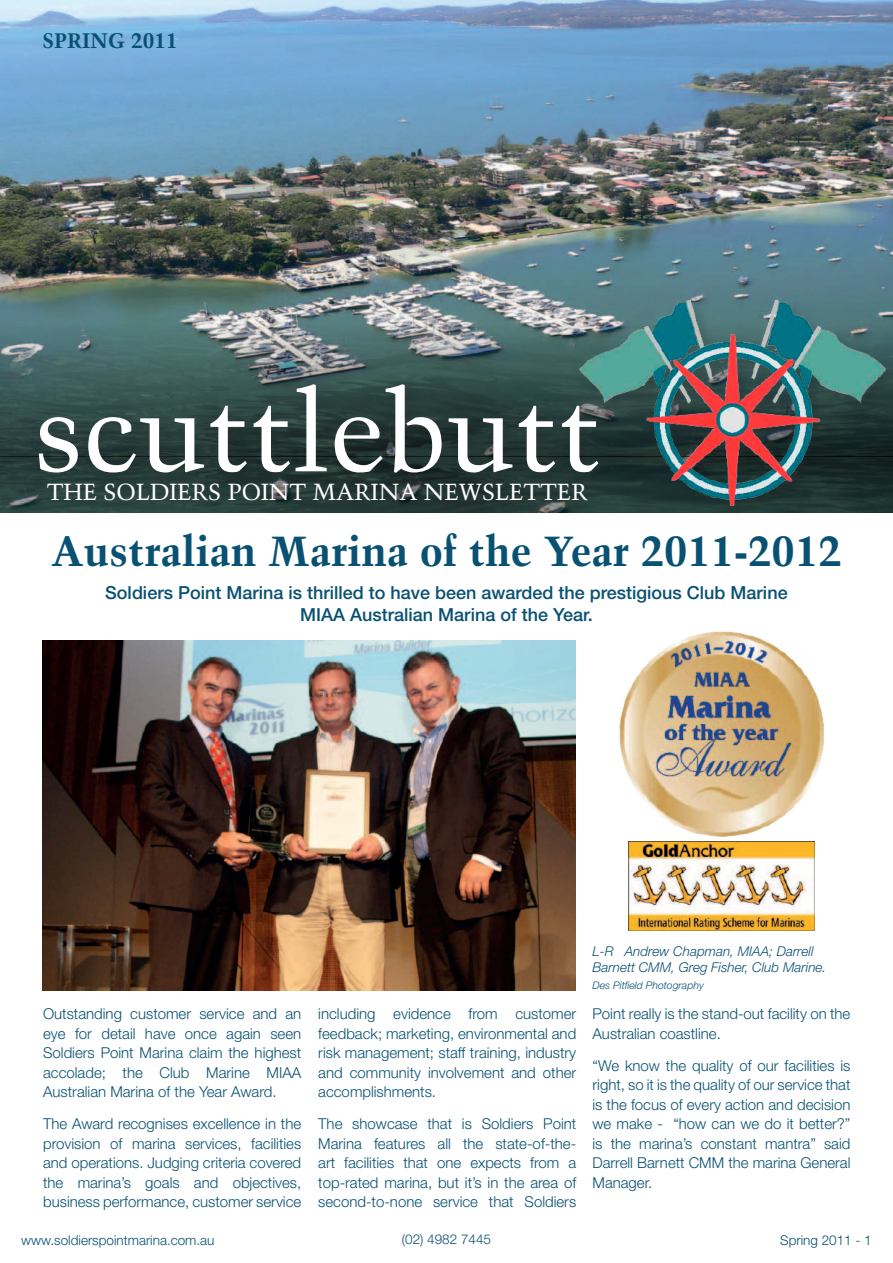
<style>
.page{position:relative;width:893px;height:1263px;background:#fff}
.page>*{position:absolute;margin:0;border:0;box-sizing:border-box;transform-origin:0 0}
.t1{font:111px "Trump Mediaeval";color:#fff}
.t2{font:700 42px "Trump Mediaeval";color:#095173}
.t3{font:23.25px "Trump Mediaeval";color:#fff}
.t4{font:700 21px "Trump Mediaeval";color:#095173}
.t5{font:500 18px/21.6px "Helvetica Neue";color:#095173;text-align:center}
.t6{font:300 15px/19.5px "Helvetica Neue";color:#095173;text-align:justify}
.t7{font:italic 300 13.5px/16.2px "Helvetica Neue";color:#095173}
.t8{font:300 13.5px "Helvetica Neue";color:#095173}
.t9{font:italic 300 10.5px "Helvetica Neue";color:#095173}
</style>
<div class="page">
<img style="left:0;top:0;width:893px;height:294px">
<img style="left:0;top:294px;width:893px;height:219px">
<div style="left:22px;top:368px;width:594px;height:152px;background:#231f20;opacity:.34"></div>
<div style="left:576px;top:297px;width:317px;height:222px;background:#231f20;opacity:.25"></div>
<img style="left:580px;top:301px;width:306px;height:205px">
<img style="left:43px;top:641px;width:532px;height:350px">
<img style="left:619px;top:631px;width:205px;height:206px">
<img style="left:628px;top:841px;width:187px;height:89px">
<h3 class="t4" style="left:43px;top:27px;width:137px">Spring 2011</h3>
<h1 class="t1" style="left:34px;top:365px;width:569px">scuttlebutt</h1>
<h3 class="t3" style="left:47px;top:478px;width:543px">THE SOLDIERS POINT MARINA NEWSLETTER</h3>
<h2 class="t2" style="left:51px;top:525px;width:792px">Australian Marina of the Year 2011-2012</h2>
<p class="t5" style="left:105px;top:582px;width:684px">Soldiers Point Marina is thrilled to have been awarded the prestigious Club Marine<br>MIAA Australian Marina of the Year.</p>
<p class="t7" style="left:592px;top:942px;width:235px">L-R Andrew Chapman, MIAA; Darrell<br>Barnett CMM, Greg Fisher, Club Marine.</p>
<p class="t6" style="left:43px;top:1004px;width:260px">Outstanding customer service and an eye for detail have once again seen Soldiers Point Marina claim the highest accolade; the Club Marine MIAA Australian Marina of the Year Award.</p>
<p class="t6" style="left:43px;top:1114px;width:260px">The Award recognises excellence in the provision of marina services, facilities and operations. Judging criteria covered the marina’s goals and objectives, business performance, customer service</p>
<p class="t6" style="left:318px;top:1004px;width:259px">including evidence from customer feedback; marketing, environmental and risk management; staff training, industry and community involvement and other accomplishments.</p>
<p class="t6" style="left:318px;top:1114px;width:259px">The showcase that is Soldiers Point Marina features all the state-of-the&shy;art facilities that one expects from a top-rated marina, but it’s in the area of second-to-none service that Soldiers</p>
<p class="t9" style="left:592px;top:979px;width:113px">Des Pitfield Photography</p>
<p class="t6" style="left:592px;top:1004px;width:259px">Point really is the stand-out facility on the<br>Australian coastline.</p>
<p class="t6" style="left:592px;top:1055px;width:260px">“We know the quality of our facilities is right, so it is the quality of our service that is the focus of every action and decision we make - “how can we do it better?” is the marina’s constant mantra” said Darrell Barnett CMM the marina General Manager.</p>
<p class="t8" style="left:21px;top:1232px;width:195px">www.soldierspointmarina.com.au</p>
<p class="t8" style="left:402px;top:1231px;width:91px">(02) 4982 7445</p>
<p class="t8" style="left:780px;top:1232px;width:93px">Spring 2011 - 1</p>
</div>
